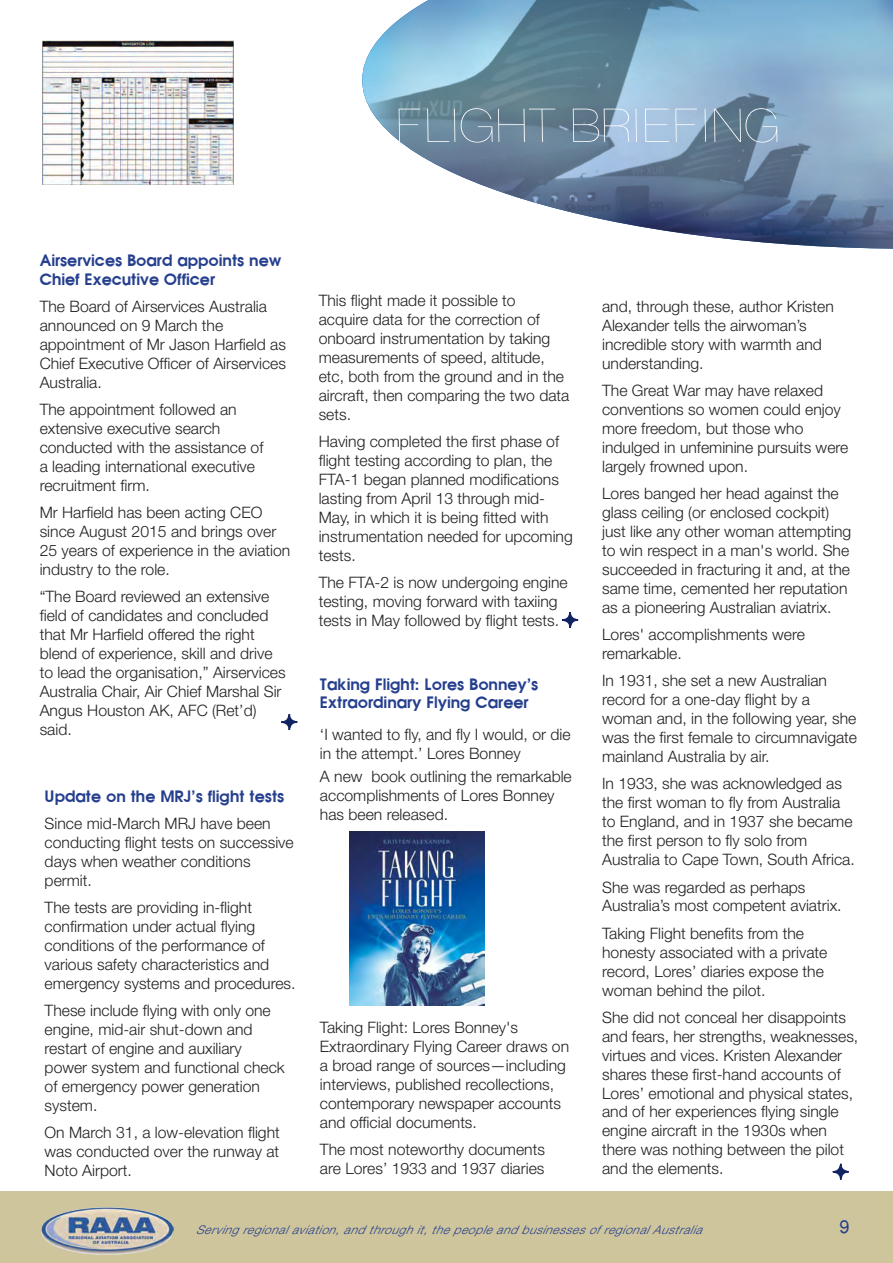
<style>
.page{position:relative;width:893px;height:1263px;background:#fff}
.page>*{position:absolute;margin:0;border:0;box-sizing:border-box;transform-origin:0 0}
.t1{font:italic 100 49.8px "Partridge Obl";letter-spacing:-.03em;color:#fff;scale:1.05 1}
.t2{font:18px "Partridge";color:#253f8e}
.t3{font:300 15.75px/18.9px "Helvetica Neue LT Std";color:#231f20}
.t4{font:700 15.75px/18.9px "Advance";color:#253f8e}
.t5{font:italic 300 12px "Helvetica Neue LT Std";color:#253f8e}
</style>
<div class="page">
<img style="left:362px;top:0;width:531px;height:249px">
<div style="left:0;top:1191px;width:893px;height:72px;background:#cec59d"></div>
<img style="left:41px;top:1208px;width:132px;height:47px">
<img style="left:42px;top:41px;width:192px;height:144px">
<svg style="left:562px;top:612px;width:16px;height:16px"></svg>
<div style="left:561px;top:611px;width:18px;height:18px;border:2px solid #112362;border-radius:50%"></div>
<svg style="left:833px;top:1164px;width:16px;height:16px"></svg>
<div style="left:832px;top:1163px;width:17px;height:17px;border:2px solid #112362;border-radius:50%"></div>
<img style="left:350px;top:832px;width:134px;height:174px">
<svg style="left:281px;top:714px;width:16px;height:16px"></svg>
<div style="left:281px;top:713px;width:17px;height:18px;border:2px solid #112362;border-radius:50%"></div>
<p class="t1" style="left:394px;top:106px;width:369px">FLIGHT BRIEFING</p>
<p class="t4" style="left:40px;top:250px;width:243px">Airservices Board appoints new<br>Chief Executive Officer</p>
<p class="t3" style="left:40px;top:297px;width:248px">The Board of Airservices Australia announced on 9 March the appointment of Mr Jason Harfield as<br>Chief Executive Officer of Airservices<br>Australia.</p>
<p class="t3" style="left:40px;top:400px;width:225px">The appointment followed an extensive executive search conducted with the assistance of a leading international executive recruitment firm.</p>
<p class="t3" style="left:40px;top:503px;width:252px">Mr Harfield has been acting CEO since August 2015 and brings over<br>25 years of experience in the aviation industry to the role.</p>
<p class="t3" style="left:40px;top:587px;width:247px">“The Board reviewed an extensive field of candidates and concluded that Mr Harfield offered the right blend of experience, skill and drive to lead the organisation,” Airservices<br>Australia Chair, Air Chief Marshal Sir<br>Angus Houston AK, AFC (Ret’d) said.</p>
<p class="t4" style="left:45px;top:786px;width:241px">Update on the MRJ’s flight tests</p>
<p class="t3" style="left:45px;top:814px;width:251px">Since mid-March MRJ have been conducting flight tests on successive days when weather conditions permit.</p>
<p class="t3" style="left:45px;top:898px;width:252px">The tests are providing in-flight confirmation under actual flying conditions of the performance of various safety characteristics and emergency systems and procedures.</p>
<p class="t3" style="left:45px;top:1001px;width:242px">These include flying with only one engine, mid-air shut-down and restart of engine and auxiliary power system and functional check of emergency power generation system.</p>
<p class="t3" style="left:45px;top:1123px;width:237px;text-align:justify">On March 31, a low-elevation flight was conducted over the runway at Noto Airport.</p>
<p class="t3" style="left:319px;top:291px;width:252px">This flight made it possible to<br>acquire data for the correction of onboard instrumentation by taking measurements of speed, altitude, etc, both from the ground and in the aircraft, then comparing the two data sets.</p>
<p class="t3" style="left:319px;top:432px;width:256px">Having completed the first phase of flight testing according to plan, the<br>FTA-1 began planned modifications lasting from April 13 through mid-<br>May, in which it is being fitted with instrumentation needed for upcoming tests.</p>
<p class="t3" style="left:319px;top:573px;width:250px">The FTA-2 is now undergoing engine testing, moving forward with taxiing tests in May followed by flight tests.</p>
<p class="t4" style="left:320px;top:674px;width:220px">Taking Flight: Lores Bonney's<br>Extraordinary Flying Career</p>
<p class="t3" style="left:320px;top:725px;width:252px">‘I wanted to fly, and fly I would, or die in the attempt.’ Lores Bonney</p>
<p class="t3" style="left:320px;top:767px;width:253px">A new book outlining the remarkable accomplishments of Lores Bonney has been released.</p>
<p class="t3" style="left:320px;top:1018px;width:251px">Taking Flight: Lores Bonney's Extraordinary Flying Career draws on a broad range of sources—including interviews, published recollections, contemporary newspaper accounts and official documents.</p>
<p class="t3" style="left:320px;top:1140px;width:226px">The most noteworthy documents are Lores’ 1933 and 1937 diaries</p>
<p class="t3" style="left:602px;top:297px;width:233px">and, through these, author Kristen<br>Alexander tells the airwoman’s incredible story with warmth and understanding.</p>
<p class="t3" style="left:602px;top:381px;width:248px">The Great War may have relaxed conventions so women could enjoy more freedom, but those who indulged in unfeminine pursuits were largely frowned upon.</p>
<p class="t3" style="left:602px;top:484px;width:251px">Lores banged her head against the glass ceiling (or enclosed cockpit) just like any other woman attempting to win respect in a man's world. She succeeded in fracturing it and, at the same time, cemented her reputation as a pioneering Australian aviatrix.</p>
<p class="t3" style="left:602px;top:625px;width:204px">Lores' accomplishments were remarkable.</p>
<p class="t3" style="left:602px;top:671px;width:256px">In 1931, she set a new Australian record for a one-day flight by a woman and, in the following year, she was the first female to circumnavigate mainland Australia by air.</p>
<p class="t3" style="left:602px;top:774px;width:254px">In 1933, she was acknowledged as the first woman to fly from Australia to England, and in 1937 she became the first person to fly solo from Australia to Cape Town, South Africa.</p>
<p class="t3" style="left:602px;top:877px;width:241px">She was regarded as perhaps<br>Australia’s most competent aviatrix.</p>
<p class="t3" style="left:602px;top:923px;width:227px">Taking Flight benefits from the honesty associated with a private record, Lores’ diaries expose the woman behind the pilot.</p>
<p class="t3" style="left:602px;top:1007px;width:258px">She did not conceal her disappoints and fears, her strengths, weaknesses, virtues and vices. Kristen Alexander shares these first-hand accounts of Lores’ emotional and physical states, and of her experiences flying single engine aircraft in the 1930s when there was nothing between the pilot and the elements.</p>
<p class="t5" style="left:196px;top:1222px;width:514px">Servingregionalaviation,andthroughit,thepeopleandbusinessesofregionalAustralia</p>
<p class="t2" style="left:839px;top:1216px;width:12px">9</p>
</div>
